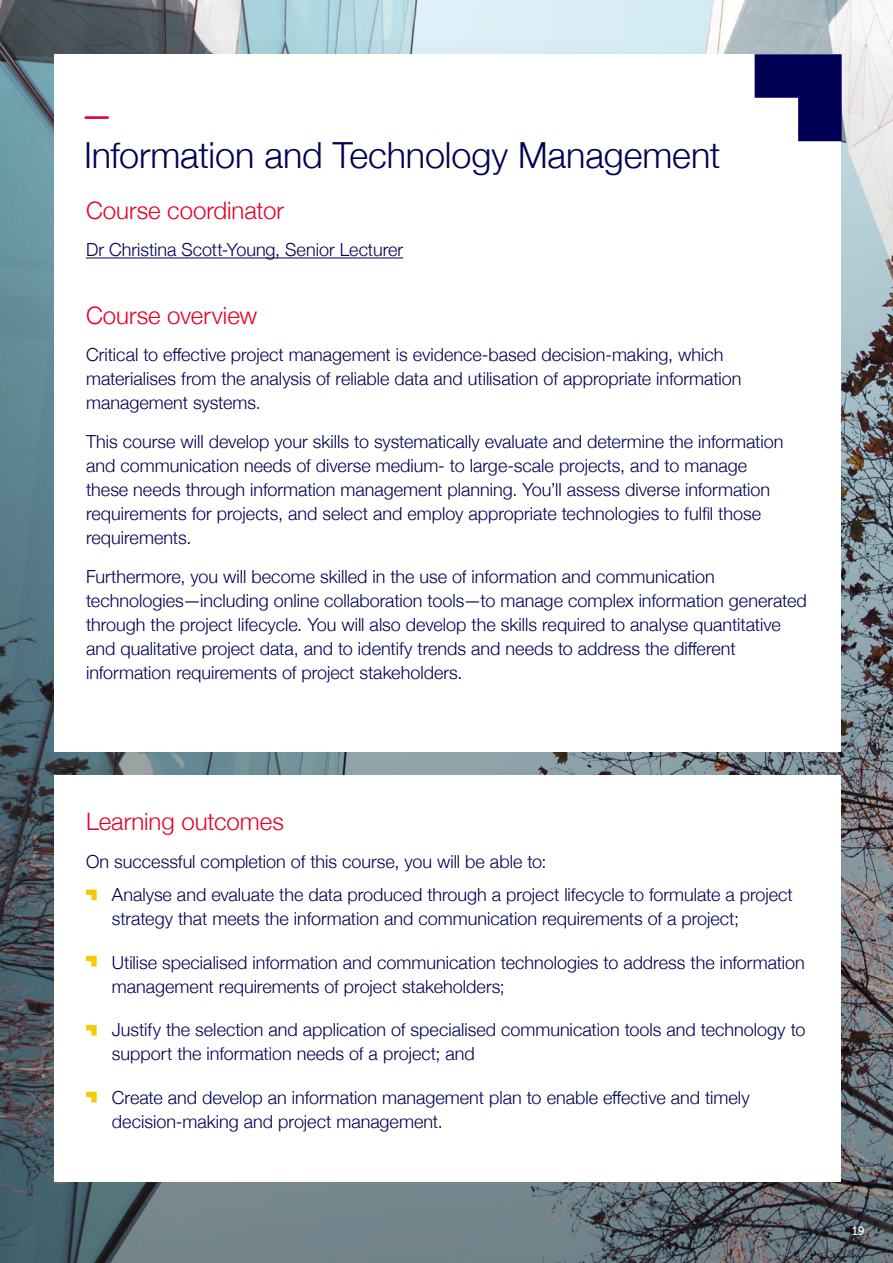
<style>
.page{position:relative;width:893px;height:1263px;background:#fff}
.page>*{position:absolute;margin:0;border:0;box-sizing:border-box;transform-origin:0 0}
.t1{font:300 36px "Helvetica Neue";letter-spacing:-.005em;color:#000054}
.t2{font:33px "Museo 500";color:#e60029}
.t3{font:300 24px "Helvetica Neue";color:#e60028}
.t4{font:300 18px/24px "Helvetica Neue";color:#000054}
.t5{font:12px "Museo 500";color:#fff}
</style>
<div class="page">
<img style="left:0;top:0;width:893px;height:1263px">
<div style="left:54px;top:54px;width:786px;height:697px;background:#fff"></div>
<div style="left:54px;top:775px;width:786px;height:406px;background:#fff"></div>
<hr style="left:86px;top:257px;width:317px;height:1px;background:#000054">
<svg style="left:755px;top:54px;width:87px;height:87px"></svg>
<svg style="left:86px;top:889px;width:11px;height:11px"></svg>
<svg style="left:86px;top:956px;width:11px;height:10px"></svg>
<svg style="left:86px;top:1092px;width:11px;height:10px"></svg>
<svg style="left:86px;top:1025px;width:11px;height:11px"></svg>
<h2 class="t2" style="left:83px;top:98px;width:30px">—</h2>
<h1 class="t1" style="left:84px;top:126px;width:638px">Information and Technology Management</h1>
<h3 class="t3" style="left:86px;top:191px;width:199px">Course coordinator</h3>
<p class="t4" style="left:86px;top:236px;width:319px">Dr Christina Scott-Young, Senior Lecturer</p>
<h3 class="t3" style="left:86px;top:296px;width:173px">Course overview</h3>
<p class="t4" style="left:86px;top:341px;width:657px">Critical to effective project management is evidence-based decision-making, which materialises from the analysis of reliable data and utilisation of appropriate information management systems.</p>
<p class="t4" style="left:86px;top:428px;width:699px">This course will develop your skills to systematically evaluate and determine the information and communication needs of diverse medium- to large-scale projects, and to manage these needs through information management planning. You’ll assess diverse information requirements for projects, and select and employ appropriate technologies to fulfil those requirements.</p>
<p class="t4" style="left:86px;top:563px;width:722px">Furthermore, you will become skilled in the use of information and communication technologies—including online collaboration tools—to manage complex information generated through the project lifecycle. You will also develop the skills required to analyse quantitative and qualitative project data, and to identify trends and needs to address the different information requirements of project stakeholders.</p>
<h3 class="t3" style="left:86px;top:802px;width:199px">Learning outcomes</h3>
<p class="t4" style="left:86px;top:848px;width:462px">On successful completion of this course, you will be able to:</p>
<p class="t4" style="left:112px;top:881px;width:682px">Analyse and evaluate the data produced through a project lifecycle to formulate a project strategy that meets the information and communication requirements of a project;</p>
<p class="t4" style="left:112px;top:949px;width:694px">Utilise specialised information and communication technologies to address the information management requirements of project stakeholders;</p>
<p class="t4" style="left:112px;top:1016px;width:695px">Justify the selection and application of specialised communication tools and technology to support the information needs of a project; and</p>
<p class="t4" style="left:112px;top:1084px;width:639px">Create and develop an information management plan to enable effective and timely decision-making and project management.</p>
<p class="t5" style="left:852px;top:1224px;width:14px">19</p>
</div>
